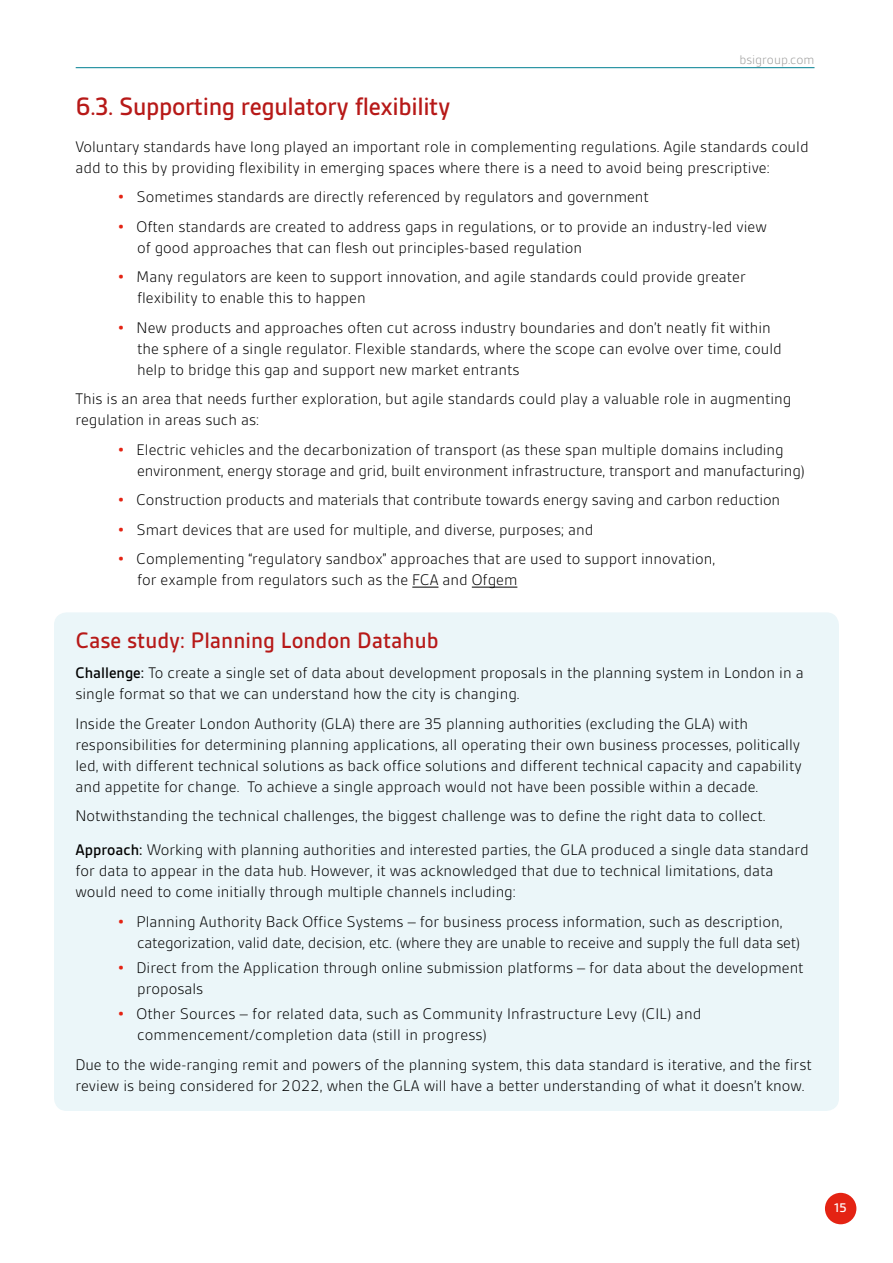
<style>
.page{position:relative;width:893px;height:1263px;background:#fff}
.page>*{position:absolute;margin:0;border:0;box-sizing:border-box;transform-origin:0 0}
.t1{font:500 27px "BSI Gesta";letter-spacing:-.015em;color:#b71918}
.t2{font:500 24px "BSI Gesta";color:#b71918}
.t3{font:300 16.5px/21px "BSI Gesta";color:#000}
.t4{font:300 13.5px "BSI Gesta";color:#9d9d9c}
.t5{font:500 13.5px "BSI Gesta";color:#fff}
.s1{font-weight:700;color:#e42313}
.s2{font-weight:500}
</style>
<div class="page">
<div style="left:825px;top:1193px;width:31px;height:31px;background:#e42313;border-radius:50%"></div>
<hr style="left:76px;top:67px;width:738px;height:1px;background:#007f92">
<div style="left:54px;top:612px;width:785px;height:499px;background:#ebf6f9;border-radius:13px"></div>
<svg style="left:412px;top:587px;width:26px;height:1px"></svg>
<hr style="left:472px;top:587px;width:45px;height:1px;background:#000">
<h1 class="t1" style="left:76px;top:92px;width:376px">6.3. Supporting regulatory flexibility</h1>
<p class="t4" style="left:739px;top:53px;width:77px">bsigroup.com</p>
<p class="t3" style="left:75px;top:136px;width:735px">Voluntary standards have long played an important role in complementing regulations. Agile standards could add to this by providing flexibility in emerging spaces where there is a need to avoid being prescriptive:</p>
<p class="t3" style="left:118px;top:187px;width:532px"><span class="s1">•</span> Sometimes standards are directly referenced by regulators and government</p>
<p class="t3" style="left:137px;top:216px;width:631px;text-indent:-19px"><span class="s1">•</span> Often standards are created to address gaps in regulations, or to provide an industry-led view of good approaches that can flesh out principles-based regulation</p>
<p class="t3" style="left:137px;top:267px;width:610px;text-indent:-19px"><span class="s1">•</span> Many regulators are keen to support innovation, and agile standards could provide greater flexibility to enable this to happen</p>
<p class="t3" style="left:137px;top:317px;width:646px;text-indent:-19px"><span class="s1">•</span> New products and approaches often cut across industry boundaries and don’t neatly fit within the sphere of a single regulator. Flexible standards, where the scope can evolve over time, could help to bridge this gap and support new market entrants</p>
<p class="t3" style="left:75px;top:389px;width:717px">This is an area that needs further exploration, but agile standards could play a valuable role in augmenting regulation in areas such as:</p>
<p class="t3" style="left:137px;top:439px;width:669px;text-indent:-19px"><span class="s1">•</span> Electric vehicles and the decarbonization of transport (as these span multiple domains including environment, energy storage and grid, built environment infrastructure, transport and manufacturing)</p>
<p class="t3" style="left:118px;top:490px;width:664px"><span class="s1">•</span> Construction products and materials that contribute towards energy saving and carbon reduction</p>
<p class="t3" style="left:118px;top:519px;width:477px"><span class="s1">•</span> Smart devices that are used for multiple, and diverse, purposes; and</p>
<p class="t3" style="left:137px;top:549px;width:580px;text-indent:-19px"><span class="s1">•</span> Complementing “regulatory sandbox” approaches that are used to support innovation, for example from regulators such as the FCA and Ofgem</p>
<h2 class="t2" style="left:76px;top:628px;width:364px">Case study: Planning London Datahub</h2>
<p class="t3" style="left:75px;top:662px;width:730px"><span class="s2">Challenge:</span> To create a single set of data about development proposals in the planning system in London in a single format so that we can understand how the city is changing.</p>
<p class="t3" style="left:75px;top:713px;width:728px">Inside the Greater London Authority (GLA) there are 35 planning authorities (excluding the GLA) with responsibilities for determining planning applications, all operating their own business processes, politically led, with different technical solutions as back office solutions and different technical capacity and capability and appetite for change. To achieve a single approach would not have been possible within a decade.</p>
<p class="t3" style="left:75px;top:799px;width:735px;line-height:33.8px">Notwithstanding the technical challenges, the biggest challenge was to define the right data to collect.<br><span class="s2">Approach:</span> Working with planning authorities and interested parties, the GLA produced a single data standard</p>
<p class="t3" style="left:75px;top:860px;width:699px">for data to appear in the data hub. However, it was acknowledged that due to technical limitations, data would need to come initially through multiple channels including:</p>
<p class="t3" style="left:137px;top:911px;width:665px;text-indent:-19px"><span class="s1">•</span> Planning Authority Back Office Systems – for business process information, such as description, categorization, valid date, decision, etc. (where they are unable to receive and supply the full data set)</p>
<p class="t3" style="left:137px;top:957px;width:668px;text-indent:-19px"><span class="s1">•</span> Direct from the Application through online submission platforms – for data about the development proposals</p>
<p class="t3" style="left:137px;top:1003px;width:566px;text-indent:-19px"><span class="s1">•</span> Other Sources – for related data, such as Community Infrastructure Levy (CIL) and commencement/completion data (still in progress)</p>
<p class="t3" style="left:75px;top:1054px;width:738px">Due to the wide-ranging remit and powers of the planning system, this data standard is iterative, and the first review is being considered for 2022, when the GLA will have a better understanding of what it doesn’t know.</p>
<p class="t5" style="left:834px;top:1201px;width:14px">15</p>
</div>
